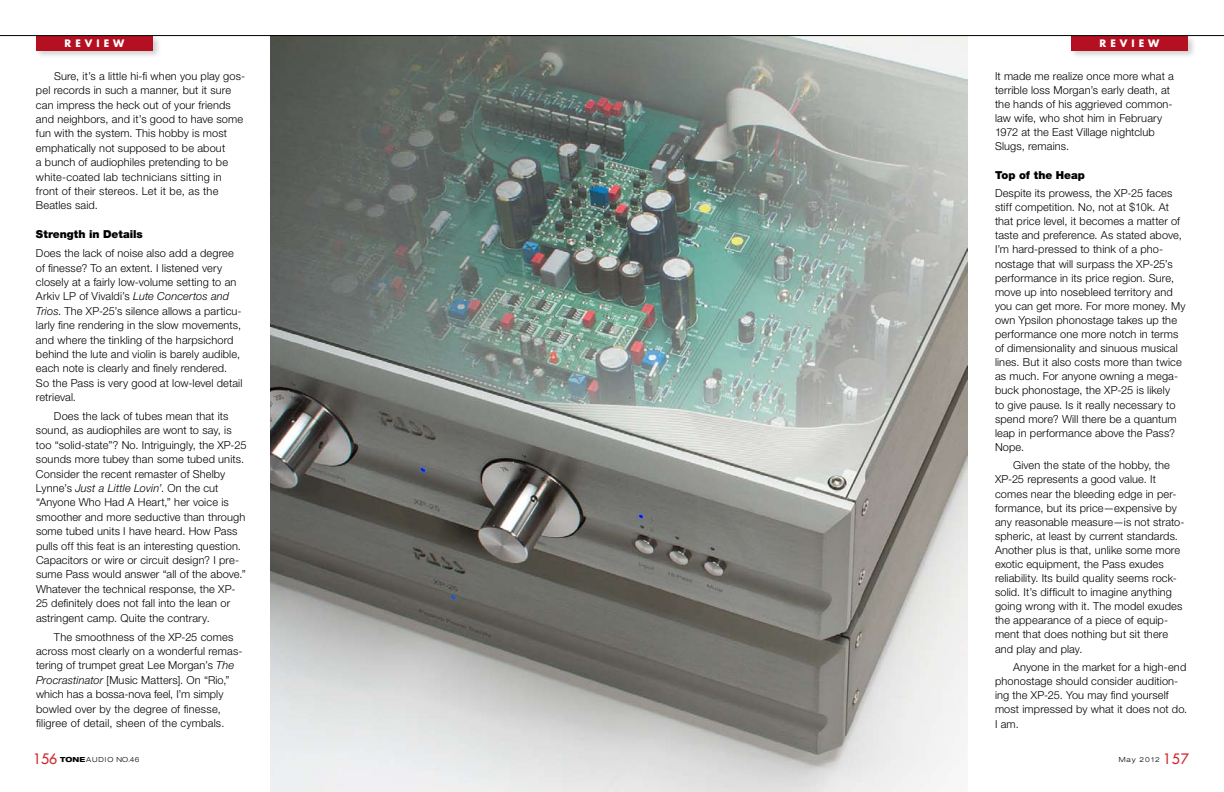
<style>
.page{position:relative;width:1224px;height:792px;background:#fff}
.page>*{position:absolute;margin:0;border:0;box-sizing:border-box;transform-origin:0 0}
.t1{font:300 11px/14.1px "Helvetica Neue LT Std";letter-spacing:.01em;color:#000}
.t2{font:900 11px "Helvetica Neue LT Std";color:#000}
.t3{font:700 10px "Futura Std";letter-spacing:.4em;color:#fff}
.t4{font:300 expanded 7px "Helvetica Neue LT Std";letter-spacing:.14em;color:#000}
.s1{font-style:italic}
.s2{font-family:"Futura Std";font-weight:500;font-stretch:normal;font-size:14px;color:#d2232a}
.s3{font-weight:800}
</style>
<div class="page">
<div style="left:34px;top:34px;width:128px;height:25px;background:#000;opacity:.2"></div>
<div style="left:36px;top:36px;width:117px;height:14px;background:#b41021"></div>
<div style="left:1069px;top:34px;width:128px;height:26px;background:#000;opacity:.2"></div>
<div style="left:1071px;top:36px;width:117px;height:14px;background:#b41021"></div>
<img style="left:270px;top:36px;width:698px;height:756px">
<hr style="left:0;top:35px;width:1224px;height:1px;background:#000">
<p class="t3" style="left:65px;top:37px;width:61px">REVIEW</p>
<p class="t3" style="left:1100px;top:37px;width:61px">REVIEW</p>
<p class="t1" style="left:36px;top:69px;width:211px;line-height:14.4px;text-indent:18px">Sure, it’s a little hi-fi when you play gos&shy;pel records in such a manner, but it sure can impress the heck out of your friends and neighbors, and it’s good to have some fun with the system. This hobby is most emphatically not supposed to be about<br>a bunch of audiophiles pretending to be white-coated lab technicians sitting in front of their stereos. Let it be, as the Beatles said.</p>
<p class="t2" style="left:36px;top:228px;width:108px">Strength in Details</p>
<p class="t1" style="left:36px;top:246px;width:208px;line-height:14.4px">Does the lack of noise also add a degree of finesse? To an extent. I listened very closely at a fairly low-volume setting to an Arkiv LP of Vivaldi’s <span class="s1">Lute Concertos and Trios</span>. The XP-25’s silence allows a particu&shy;larly fine rendering in the slow movements, and where the tinkling of the harpsichord behind the lute and violin is barely audible, each note is clearly and finely rendered.<br>So the Pass is very good at low-level detail retrieval.</p>
<p class="t1" style="left:36px;top:409px;width:212px;line-height:14.4px;text-indent:18px">Does the lack of tubes mean that its sound, as audiophiles are wont to say, is too “solid-state”? No. Intriguingly, the XP-25 sounds more tubey than some tubed units.<br>Consider the recent remaster of Shelby Lynne’s <span class="s1">Just a Little Lovin’</span>. On the cut “Anyone Who Had A Heart,” her voice is smoother and more seductive than through some tubed units I have heard. How Pass pulls off this feat is an interesting question.<br>Capacitors or wire or circuit design? I pre&shy;sume Pass would answer “all of the above.” Whatever the technical response, the XP-25 definitely does not fall into the lean or astringent camp. Quite the contrary.</p>
<p class="t1" style="left:36px;top:629px;width:208px;line-height:14.4px;text-indent:18px">The smoothness of the XP-25 comes across most clearly on a wonderful remas&shy;tering of trumpet great Lee Morgan’s <span class="s1">The Procrastinator</span> [Music Matters]. On “Rio,” which has a bossa-nova feel, I’m simply bowled over by the degree of finesse, filigree of detail, sheen of the cymbals.</p>
<p class="t1" style="left:995px;top:69px;width:180px">It made me realize once more what a terrible loss Morgan’s early death, at the hands of his aggrieved common&shy;law wife, who shot him in February<br>1972 at the East Village nightclub<br>Slugs, remains.</p>
<p class="t2" style="left:995px;top:168px;width:91px">Top of the Heap</p>
<p class="t1" style="left:995px;top:186px;width:192px">Despite its prowess, the XP-25 faces stiff competition. No, not at $10k. At that price level, it becomes a matter of taste and preference. As stated above, I’m hard-pressed to think of a pho&shy;nostage that will surpass the XP-25’s performance in its price region. Sure, move up into nosebleed territory and you can get more. For more money. My own Ypsilon phonostage takes up the performance one more notch in terms of dimensionality and sinuous musical lines. But it also costs more than twice as much. For anyone owning a mega&shy;buck phonostage, the XP-25 is likely<br>to give pause. Is it really necessary to spend more? Will there be a quantum leap in performance above the Pass?<br>Nope.</p>
<p class="t1" style="left:995px;top:458px;width:191px;text-indent:18px">Given the state of the hobby, the XP-25 represents a good value. It comes near the bleeding edge in per&shy;formance, but its price—expensive by any reasonable measure—is not strato&shy;spheric, at least by current standards.<br>Another plus is that, unlike some more exotic equipment, the Pass exudes reliability. Its build quality seems rock&shy;solid. It’s difficult to imagine anything going wrong with it. The model exudes the appearance of a piece of equip&shy;ment that does nothing but sit there and play and play.</p>
<p class="t1" style="left:995px;top:660px;width:194px;text-indent:18px">Anyone in the market for a high-end phonostage should consider audition&shy;ing the XP-25. You may find yourself most impressed by what it does not do.<br>I am.</p>
<p class="t4" style="left:33px;top:755px;width:108px"><span class="s2">156</span> <span class="s3">TONE</span> A U D I O NO.46</p>
<p class="t4" style="left:1119px;top:755px;width:72px">May 2012 <span class="s2">157</span></p>
</div>
